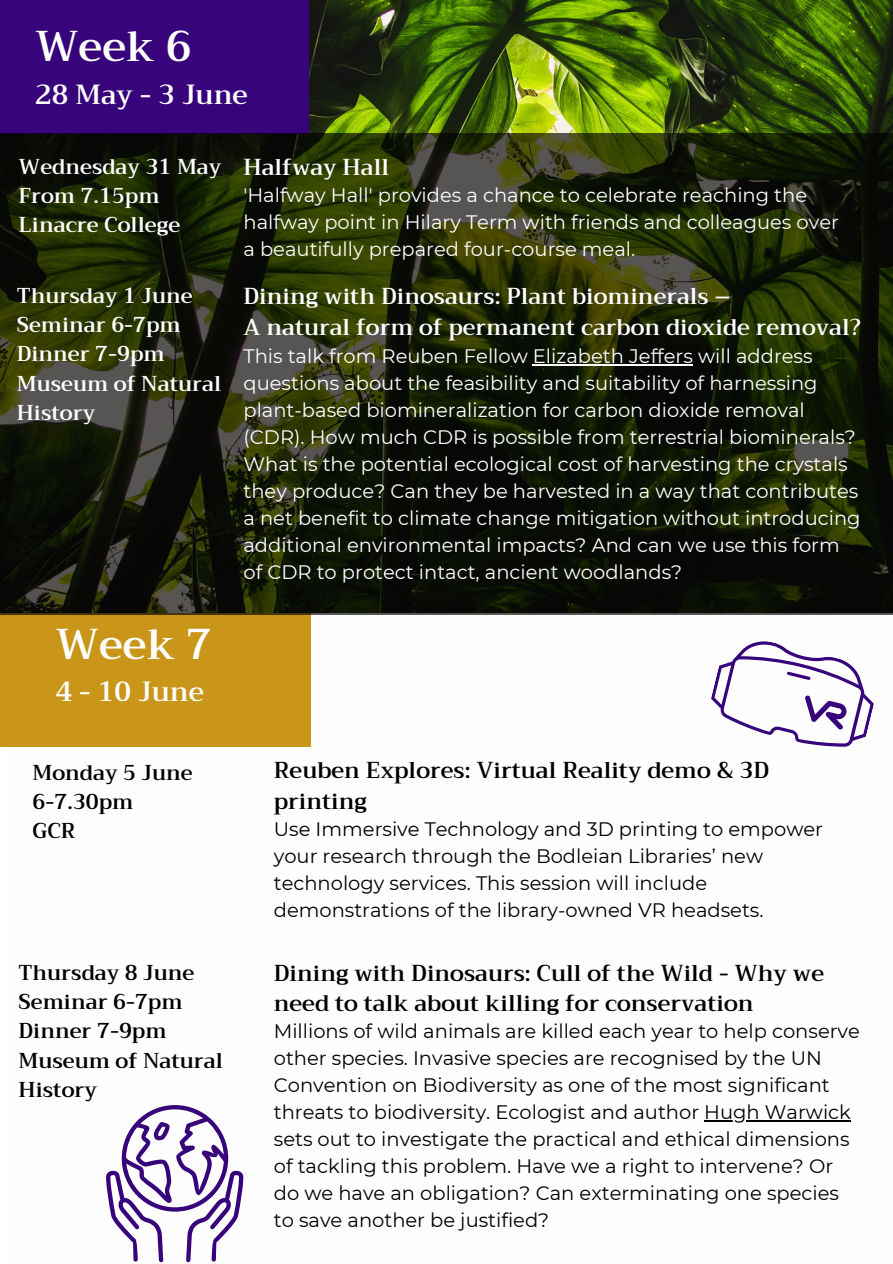
<style>
.page{position:relative;width:893px;height:1264px;background:#fff}
.page>*{position:absolute;margin:0;border:0;box-sizing:border-box;transform-origin:0 0}
.t1{font:600 42px "Trirong";color:#fff}
.t2{font:600 27px "Trirong";color:#fff}
.t3{font:600 22.5px/30.3px "Trirong";color:#000}
.t4{font:600 22.5px/31.5px "Trirong";color:#fff}
.t5{font:600 22.5px "Trirong";color:#fefefe}
.t6{font:600 21px/29.2px "Trirong";color:#000}
.t7{font:600 21px/29.2px "Trirong";color:#fff}
.t8{font:600 21px/29.2px "Trirong";color:#fefefe}
.t9{font:19.5px/27px "Montserrat";color:#000}
.t10{font:19.5px/27px "Montserrat";color:#fff}
.t11{font:19.5px/27px "Montserrat";color:#fefefe}
</style>
<div class="page">
<img style="left:308px;top:0;width:584px;height:134px">
<div style="left:0;top:0;width:308px;height:134px;background:#38047b"></div>
<div style="left:0;top:613px;width:310px;height:133px;background:#c9961a"></div>
<svg style="left:0;top:134px;width:892px;height:480px;background:#1b210a"></svg>
<svg style="left:711px;top:641px;width:163px;height:106px"></svg>
<svg style="left:106px;top:1105px;width:137px;height:157px"></svg>
<hr style="left:533px;top:364px;width:160px;height:2px;background:#fff">
<hr style="left:704px;top:1120px;width:146px;height:1px;background:#000">
<h1 class="t1" style="left:35px;top:22px;width:158px">Week 6</h1>
<h2 class="t2" style="left:35px;top:79px;width:214px">28 May - 3 June</h2>
<p class="t8" style="left:19px;top:152px;width:204px">Wednesday 31 May<br>From 7.15pm<br>Linacre College</p>
<p class="t5" style="left:243px;top:154px;width:147px">Halfway Hall</p>
<p class="t11" style="left:243px;top:181px;width:597px">'Halfway Hall' provides a chance to celebrate reaching the halfway point in Hilary Term with friends and colleagues over a beautifully prepared four-course meal.</p>
<p class="t7" style="left:17px;top:281px;width:206px">Thursday 1 June<br>Seminar 6-7pm<br>Dinner 7-9pm<br>Museum of Natural<br>History</p>
<h1 class="t1" style="left:56px;top:619px;width:158px">Week 7</h1>
<h2 class="t2" style="left:56px;top:676px;width:150px">4 - 10 June</h2>
<p class="t4" style="left:243px;top:280px;width:618px">Dining with Dinosaurs: Plant biominerals –<br>A natural form of permanent carbon dioxide removal?</p>
<p class="t10" style="left:243px;top:343px;width:618px">This talk from Reuben Fellow Elizabeth Jeffers will address questions about the feasibility and suitability of harnessing plant-based biomineralization for carbon dioxide removal (CDR). How much CDR is possible from terrestrial biominerals?<br>What is the potential ecological cost of harvesting the crystals they produce? Can they be harvested in a way that contributes a net benefit to climate change mitigation without introducing additional environmental impacts? And can we use this form of CDR to protect intact, ancient woodlands?</p>
<p class="t6" style="left:33px;top:757px;width:162px">Monday 5 June<br>6-7.30pm<br>GCR</p>
<p class="t3" style="left:274px;top:755px;width:497px">Reuben Explores: Virtual Reality demo &amp; 3D printing</p>
<p class="t9" style="left:274px;top:815px;width:550px">Use Immersive Technology and 3D printing to empower your research through the Bodleian Libraries’ new technology services. This session will include demonstrations of the library-owned VR headsets.</p>
<p class="t6" style="left:19px;top:958px;width:206px">Thursday 8 June<br>Seminar 6-7pm<br>Dinner 7-9pm<br>Museum of Natural<br>History</p>
<p class="t3" style="left:274px;top:958px;width:551px">Dining with Dinosaurs: Cull of the Wild - Why we need to talk about killing for conservation</p>
<p class="t9" style="left:274px;top:1017px;width:587px">Millions of wild animals are killed each year to help conserve other species. Invasive species are recognised by the UN Convention on Biodiversity as one of the most significant threats to biodiversity. Ecologist and author Hugh Warwick sets out to investigate the practical and ethical dimensions of tackling this problem. Have we a right to intervene? Or do we have an obligation? Can exterminating one species to save another be justified?</p>
</div>
